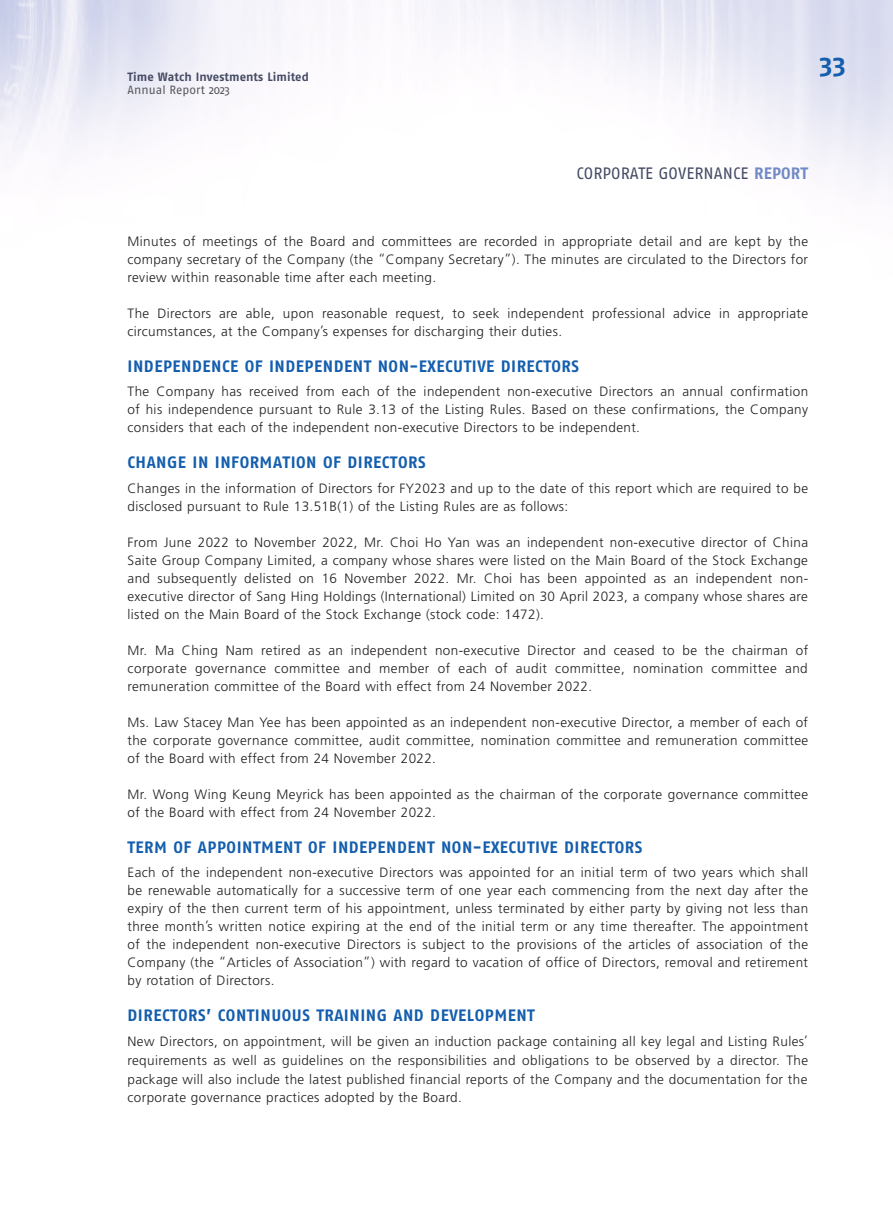
<style>
.page{position:relative;width:893px;height:1212px;background:#fff}
.page>*{position:absolute;margin:0;border:0;box-sizing:border-box;transform-origin:0 0}
.t1{font:700 27px "Fago No";color:#145ead}
.Heading_1{font:700 16.5px "Fago No";letter-spacing:.03em;color:#145ead}
.t2{font:16.5px "Fago No";letter-spacing:.005em;color:#454b64}
.Body_Text{font:300 13.5px/18px "Frutiger LT Std";letter-spacing:.03em;color:#231f20;text-align:justify}
.t3{font:700 12px "Fago No";letter-spacing:.005em;color:#454b64}
.t4{font:12px "Fago No";letter-spacing:.005em;color:#57585a}
.s1{font-weight:700;color:#718ac6}
</style>
<div class="page">
<p class="t3" style="left:128px;top:69px;width:183px">Time Watch Investments Limited</p>
<p class="t4" style="left:128px;top:83px;width:104px">Annual Report 2023</p>
<h1 class="t1" style="left:819px;top:48px;width:28px">33</h1>
<p class="t2" style="left:577px;top:163px;width:233px">CORPORATE GOVERNANCE <span class="s1">REPORT</span></p>
<p class="Body_Text" style="left:128px;top:232px;width:682px">Minutes of meetings of the Board and committees are recorded in appropriate detail and are kept by the company secretary of the Company (the “Company Secretary”). The minutes are circulated to the Directors for review within reasonable time after each meeting.</p>
<p class="Body_Text" style="left:128px;top:304px;width:682px">The Directors are able, upon reasonable request, to seek independent professional advice in appropriate circumstances, at the Company’s expenses for discharging their duties.</p>
<p class="Heading_1" style="left:128px;top:356px;width:453px">INDEPENDENCE OF INDEPENDENT NON-EXECUTIVE DIRECTORS</p>
<p class="Body_Text" style="left:128px;top:383px;width:682px">The Company has received from each of the independent non-executive Directors an annual confirmation of his independence pursuant to Rule 3.13 of the Listing Rules. Based on these confirmations, the Company considers that each of the independent non-executive Directors to be independent.</p>
<p class="Heading_1" style="left:128px;top:453px;width:300px">CHANGE IN INFORMATION OF DIRECTORS</p>
<p class="Body_Text" style="left:128px;top:479px;width:682px">Changes in the information of Directors for FY2023 and up to the date of this report which are required to be disclosed pursuant to Rule 13.51B(1) of the Listing Rules are as follows:</p>
<p class="Body_Text" style="left:128px;top:533px;width:682px">From June 2022 to November 2022, Mr. Choi Ho Yan was an independent non-executive director of China Saite Group Company Limited, a company whose shares were listed on the Main Board of the Stock Exchange and subsequently delisted on 16 November 2022. Mr. Choi has been appointed as an independent non&shy;executive director of Sang Hing Holdings (International) Limited on 30 April 2023, a company whose shares are listed on the Main Board of the Stock Exchange (stock code: 1472).</p>
<p class="Body_Text" style="left:128px;top:641px;width:682px">Mr. Ma Ching Nam retired as an independent non-executive Director and ceased to be the chairman of corporate governance committee and member of each of audit committee, nomination committee and remuneration committee of the Board with effect from 24 November 2022.</p>
<p class="Body_Text" style="left:128px;top:713px;width:682px">Ms. Law Stacey Man Yee has been appointed as an independent non-executive Director, a member of each of the corporate governance committee, audit committee, nomination committee and remuneration committee of the Board with effect from 24 November 2022.</p>
<p class="Body_Text" style="left:128px;top:785px;width:682px">Mr. Wong Wing Keung Meyrick has been appointed as the chairman of the corporate governance committee of the Board with effect from 24 November 2022.</p>
<p class="Heading_1" style="left:128px;top:837px;width:516px">TERM OF APPOINTMENT OF INDEPENDENT NON-EXECUTIVE DIRECTORS</p>
<p class="Body_Text" style="left:128px;top:863px;width:682px">Each of the independent non-executive Directors was appointed for an initial term of two years which shall be renewable automatically for a successive term of one year each commencing from the next day after the expiry of the then current term of his appointment, unless terminated by either party by giving not less than three month’s written notice expiring at the end of the initial term or any time thereafter. The appointment of the independent non-executive Directors is subject to the provisions of the articles of association of the Company (the “Articles of Association”) with regard to vacation of office of Directors, removal and retirement by rotation of Directors.</p>
<p class="Heading_1" style="left:128px;top:1005px;width:409px">DIRECTORS’ CONTINUOUS TRAINING AND DEVELOPMENT</p>
<p class="Body_Text" style="left:128px;top:1032px;width:682px;line-height:18.8px">New Directors, on appointment, will be given an induction package containing all key legal and Listing Rules’ requirements as well as guidelines on the responsibilities and obligations to be observed by a director. The package will also include the latest published financial reports of the Company and the documentation for the corporate governance practices adopted by the Board.</p>
</div>
